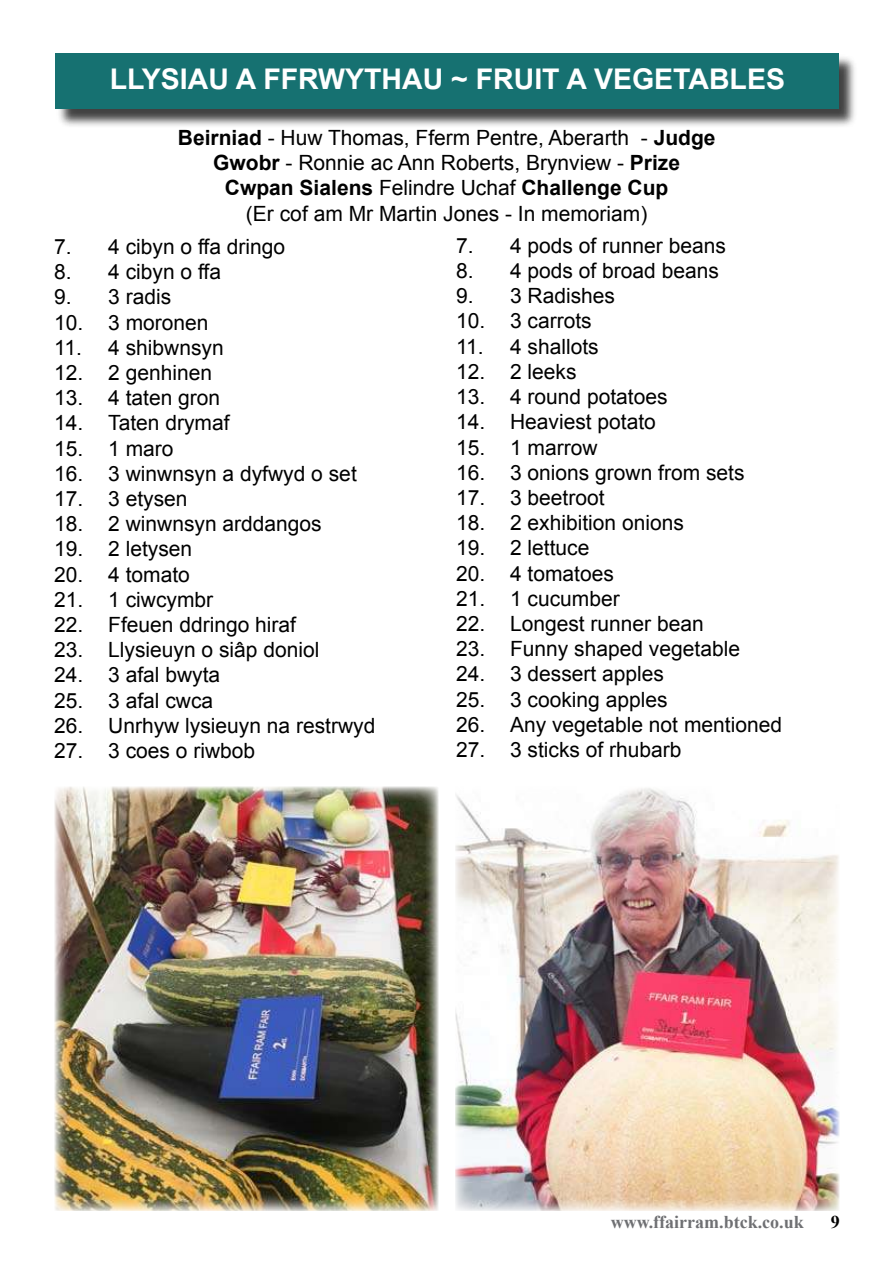
<style>
.page{position:relative;width:893px;height:1263px;background:#fff}
.page>*{position:absolute;margin:0;border:0;box-sizing:border-box;transform-origin:0 0}
.t1{font:700 28.5px "Arial";color:#fff}
.t2{font:21px/25.2px "Arial";color:#000;text-align:center}
.t3{font:700 18px "Times New Roman";color:#6f7073}
.t4{font:700 18px "Times New Roman";color:#000}
.s1{font-weight:700}
</style>
<div class="page">
<div style="left:56px;top:55px;width:802px;height:73px;background:#000;opacity:.75"></div>
<div style="left:55px;top:53px;width:783px;height:56px;background:#167171"></div>
<img style="left:455px;top:788px;width:384px;height:423px">
<img style="left:55px;top:787px;width:383px;height:424px">
<h1 class="t1" style="left:110px;top:68px;width:677px">LLYSIAU A FFRWYTHAU ~ FRUIT A VEGETABLES</h1>
<p class="t2" style="left:178px;top:127px;width:539px"><span class="s1">Beirniad</span> - Huw Thomas, Fferm Pentre, Aberarth - <span class="s1">Judge Gwobr</span> - Ronnie ac Ann Roberts, Brynview - <span class="s1">Prize Cwpan Sialens</span> Felindre Uchaf <span class="s1">Challenge Cup<br></span>(Er cof am Mr Martin Jones - In memoriam)</p>
<p class="t2" style="left:54px;top:236px;width:233px">7. 4 cibyn o ffa dringo</p>
<p class="t2" style="left:54px;top:261px;width:168px">8. 4 cibyn o ffa</p>
<p class="t2" style="left:54px;top:286px;width:119px">9. 3 radis</p>
<p class="t2" style="left:54px;top:311px;width:156px">10. 3 moronen</p>
<p class="t2" style="left:54px;top:337px;width:171px">11. 4 shibwnsyn</p>
<p class="t2" style="left:54px;top:362px;width:159px">12. 2 genhinen</p>
<p class="t2" style="left:54px;top:387px;width:168px">13. 4 taten gron</p>
<p class="t2" style="left:54px;top:412px;width:177px">14. Taten drymaf</p>
<p class="t2" style="left:54px;top:437px;width:121px">15. 1 maro</p>
<p class="t2" style="left:54px;top:463px;width:304px">16. 3 winwnsyn a dyfwyd o set</p>
<p class="t2" style="left:54px;top:488px;width:135px">17. 3 etysen</p>
<p class="t2" style="left:54px;top:513px;width:269px">18. 2 winwnsyn arddangos</p>
<p class="t2" style="left:54px;top:538px;width:140px">19. 2 letysen</p>
<p class="t2" style="left:54px;top:563px;width:137px">20. 4 tomato</p>
<p class="t2" style="left:54px;top:589px;width:160px">21. 1 ciwcymbr</p>
<p class="t2" style="left:54px;top:614px;width:243px">22. Ffeuen ddringo hiraf</p>
<p class="t2" style="left:54px;top:639px;width:267px">23. Llysieuyn o siâp doniol</p>
<p class="t2" style="left:54px;top:664px;width:168px">24. 3 afal bwyta</p>
<p class="t2" style="left:54px;top:689px;width:161px">25. 3 afal cwca</p>
<p class="t2" style="left:54px;top:715px;width:323px">26. Unrhyw lysieuyn na restrwyd</p>
<p class="t2" style="left:54px;top:740px;width:203px">27. 3 coes o riwbob</p>
<p class="t2" style="left:456px;top:235px;width:271px">7. 4 pods of runner beans</p>
<p class="t2" style="left:456px;top:260px;width:264px">8. 4 pods of broad beans</p>
<p class="t2" style="left:456px;top:285px;width:161px">9. 3 Radishes</p>
<p class="t2" style="left:456px;top:310px;width:137px">10. 3 carrots</p>
<p class="t2" style="left:456px;top:336px;width:144px">11. 4 shallots</p>
<p class="t2" style="left:456px;top:361px;width:122px">12. 2 leeks</p>
<p class="t2" style="left:456px;top:386px;width:213px">13. 4 round potatoes</p>
<p class="t2" style="left:456px;top:411px;width:201px">14. Heaviest potato</p>
<p class="t2" style="left:456px;top:436px;width:143px">15. 1 marrow</p>
<p class="t2" style="left:456px;top:462px;width:290px">16. 3 onions grown from sets</p>
<p class="t2" style="left:456px;top:487px;width:150px">17. 3 beetroot</p>
<p class="t2" style="left:456px;top:512px;width:229px">18. 2 exhibition onions</p>
<p class="t2" style="left:456px;top:537px;width:135px">19. 2 lettuce</p>
<p class="t2" style="left:456px;top:562px;width:159px">20. 4 tomatoes</p>
<p class="t2" style="left:456px;top:588px;width:165px">21. 1 cucumber</p>
<p class="t2" style="left:456px;top:613px;width:249px">22. Longest runner bean</p>
<p class="t2" style="left:456px;top:638px;width:285px">23. Funny shaped vegetable</p>
<p class="t2" style="left:456px;top:663px;width:210px">24. 3 dessert apples</p>
<p class="t2" style="left:456px;top:688px;width:213px">25. 3 cooking apples</p>
<p class="t2" style="left:456px;top:714px;width:327px">26. Any vegetable not mentioned</p>
<p class="t2" style="left:456px;top:739px;width:227px">27. 3 sticks of rhubarb</p>
<p class="t3" style="left:611px;top:1216px;width:194px">www.ffairram.btck.co.uk</p>
<p class="t4" style="left:831px;top:1216px;width:10px">9</p>
</div>
